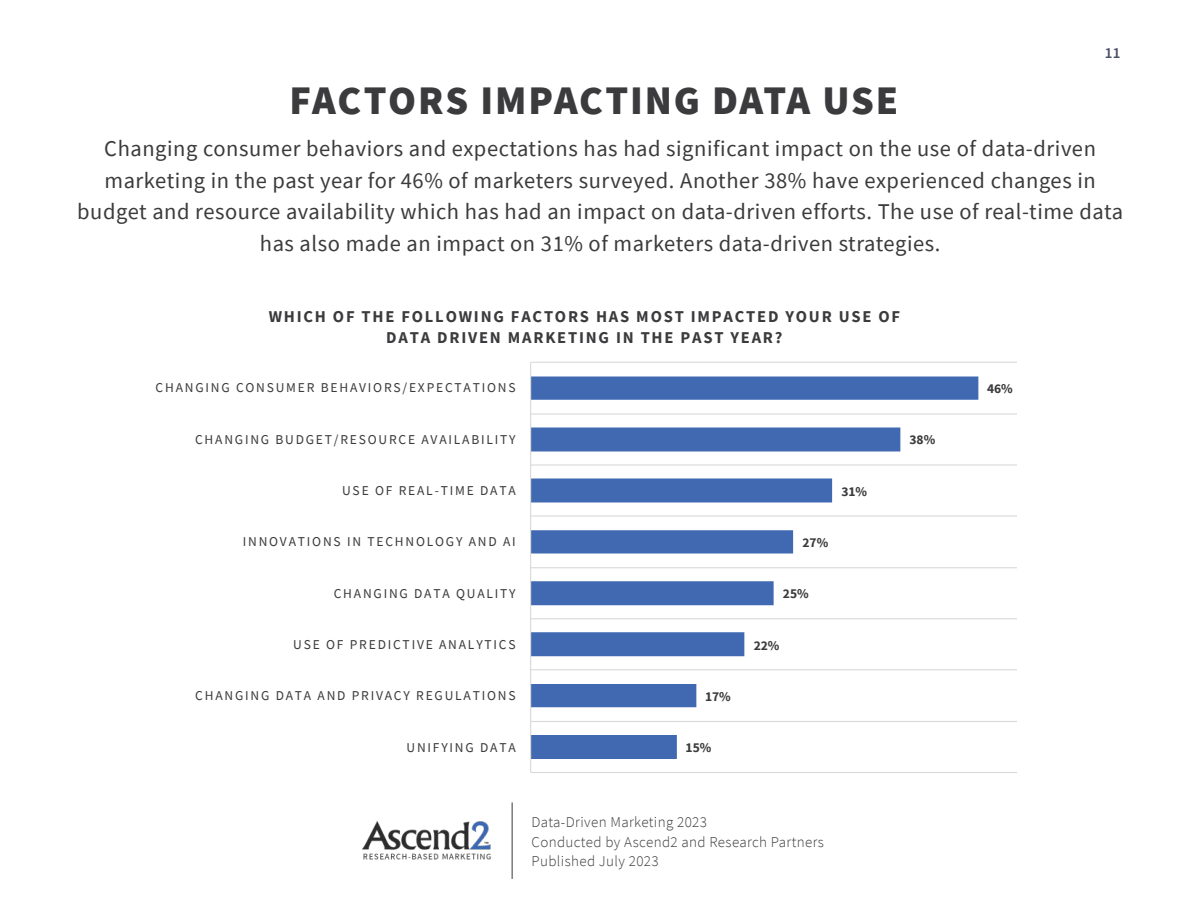
<style>
.page{position:relative;width:1188px;height:918px;background:#fff}
.page>*{position:absolute;margin:0;border:0;box-sizing:border-box;transform-origin:0 0}
.t1{font:900 40.5px "Source Sans Pro";letter-spacing:.04em;color:#3b3a3c}
.t2{font:22.5px/31.5px "Source Sans Pro";letter-spacing:.025em;color:#3b3a3c;text-align:center}
.t3{font:700 16.5px/21px "Source Sans Pro";letter-spacing:.11em;color:#3b3a3c;text-align:center}
.t4{font:300 15px/19.5px "Source Sans Pro";letter-spacing:.025em;color:#3b3a3c}
.t5{font:600 15px "Source Sans Pro";color:#475066}
.t6{font:13.5px "Source Sans Pro";letter-spacing:.135em;color:#3b3a3c}
.t7{font:700 13.5px "Source Sans Pro";color:#3b3a3c}
</style>
<div class="page">
<img style="left:363px;top:821px;width:128px;height:39px">
<hr style="left:512px;top:802px;width:1px;height:77px;background:#3b3a3c">
<hr style="left:531px;top:772px;width:486px;height:1px;background:#d9d9d9">
<hr style="left:531px;top:721px;width:486px;height:1px;background:#d9d9d9">
<hr style="left:531px;top:669px;width:486px;height:1px;background:#d9d9d9">
<hr style="left:531px;top:618px;width:486px;height:1px;background:#d9d9d9">
<hr style="left:531px;top:567px;width:486px;height:1px;background:#d9d9d9">
<hr style="left:531px;top:515px;width:486px;height:2px;background:#d9d9d9">
<hr style="left:531px;top:464px;width:486px;height:2px;background:#d9d9d9">
<hr style="left:531px;top:413px;width:486px;height:2px;background:#d9d9d9">
<hr style="left:531px;top:362px;width:486px;height:1px;background:#d9d9d9">
<svg style="left:531px;top:376px;width:447px;height:383px"></svg>
<hr style="left:530px;top:362px;width:1px;height:410px;background:#d9d9d9">
<p class="t5" style="left:1105px;top:44px;width:17px">11</p>
<h1 class="t1" style="left:290px;top:88px;width:610px">FACTORS IMPACTING DATA USE</h1>
<p class="t2" style="left:77px;top:135px;width:1047px">Changing consumer behaviors and expectations has had significant impact on the use of data-driven marketing in the past year for 46% of marketers surveyed. Another 38% have experienced changes in budget and resource availability which has had an impact on data-driven efforts. The use of real-time data has also made an impact on 31% of marketers data-driven strategies.</p>
<p class="t3" style="left:269px;top:306px;width:633px">WHICH OF THE FOLLOWING FACTORS HAS MOST IMPACTED YOUR USE OF<br>DATA DRIVEN MARKETING IN THE PAST YEAR?</p>
<p class="t6" style="left:156px;top:383px;width:361px">CHANGING CONSUMER BEHAVIORS/EXPECTATIONS</p>
<p class="t6" style="left:195px;top:434px;width:322px">CHANGING BUDGET/RESOURCE AVAILABILITY</p>
<p class="t6" style="left:342px;top:485px;width:175px">USE OF REAL-TIME DATA</p>
<p class="t7" style="left:841px;top:483px;width:27px">31%</p>
<p class="t7" style="left:910px;top:431px;width:27px">38%</p>
<p class="t6" style="left:243px;top:536px;width:274px">INNOVATIONS IN TECHNOLOGY AND AI</p>
<p class="t7" style="left:802px;top:534px;width:27px">27%</p>
<p class="t6" style="left:334px;top:588px;width:183px">CHANGING DATA QUALITY</p>
<p class="t7" style="left:783px;top:586px;width:27px">25%</p>
<p class="t6" style="left:293px;top:639px;width:224px">USE OF PREDICTIVE ANALYTICS</p>
<p class="t7" style="left:754px;top:637px;width:27px">22%</p>
<p class="t6" style="left:195px;top:690px;width:322px">CHANGING DATA AND PRIVACY REGULATIONS</p>
<p class="t7" style="left:705px;top:688px;width:27px">17%</p>
<p class="t6" style="left:407px;top:742px;width:111px">UNIFYING DATA</p>
<p class="t7" style="left:686px;top:740px;width:27px">15%</p>
<p class="t4" style="left:532px;top:814px;width:294px">Data-Driven Marketing 2023<br>Conducted by Ascend2 and Research Partners<br>Published July 2023</p>
<p class="t7" style="left:987px;top:380px;width:27px">46%</p>
</div>
